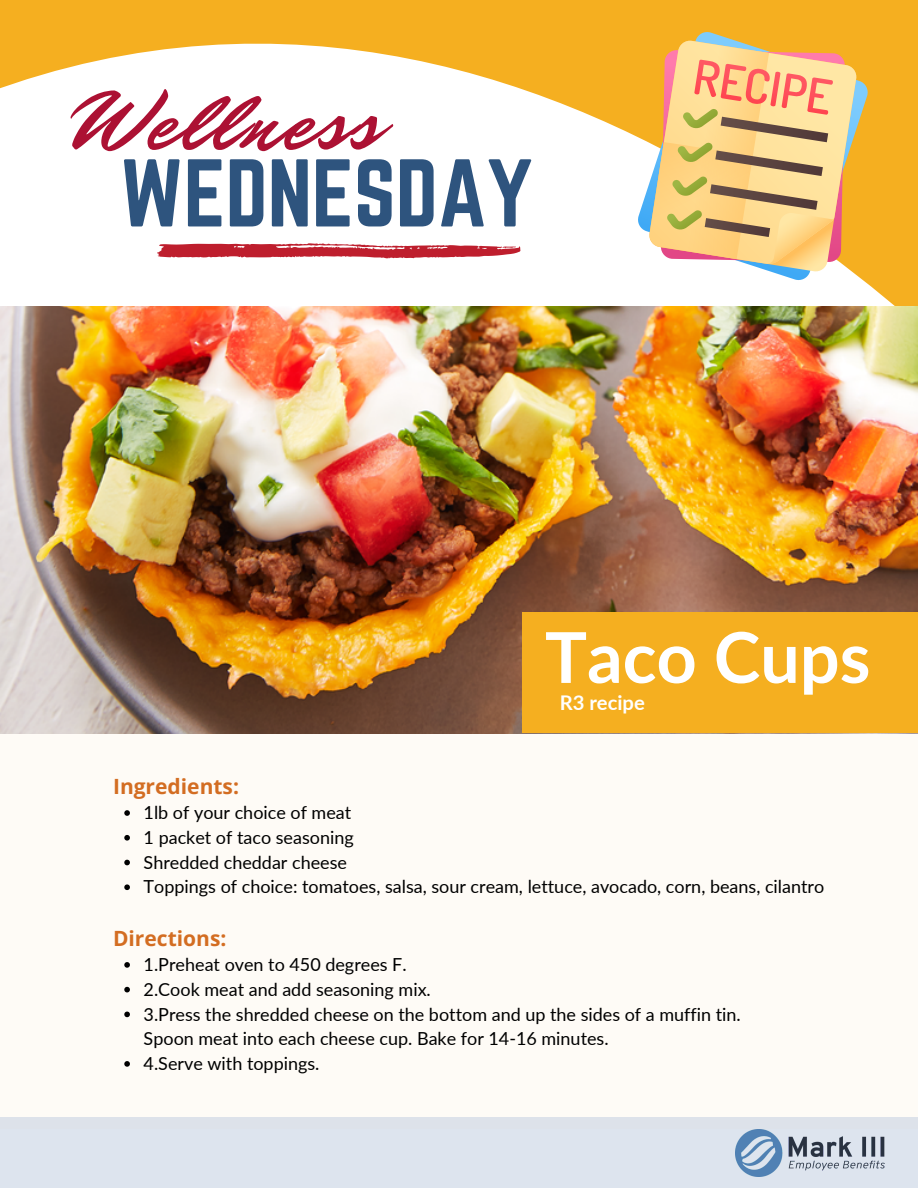
<style>
.page{position:relative;width:918px;height:1188px;background:#fff}
.page>*{position:absolute;margin:0;border:0;box-sizing:border-box;transform-origin:0 0}
.t1{font:85.65px "Mr Dafoe";letter-spacing:.03em;color:#ac1133}
.t2{font:84px "Norwester";color:#2e547e}
.t3{font:700 70.2px "Lato";color:#fff}
.t4{font:700 21px "Open Sans";color:#d36d22}
.t5{font:700 20.25px "Lato";color:#fff}
.t6{font:18px/24.8px "Lato";color:#000}
</style>
<div class="page">
<div style="left:0;top:454px;width:918px;height:675px;background:#fefbf6"></div>
<svg style="left:0;top:0;width:918px;height:307px"></svg>
<img style="left:0;top:307px;width:918px;height:426px">
<div style="left:522px;top:612px;width:396px;height:121px;background:#f5af20"></div>
<div style="left:0;top:1118px;width:918px;height:70px;background:#dde4ee"></div>
<img style="left:736px;top:1129px;width:149px;height:48px">
<svg style="left:156px;top:243px;width:365px;height:15px"></svg>
<svg style="left:631px;top:25px;width:243px;height:262px;fill:#f5af20"></svg>
<svg style="left:634px;top:27px;width:238px;height:258px;fill:#f5af20"></svg>
<svg style="left:842px;top:39px;width:16px;height:234px;background:#e8be5b"></svg>
<svg style="left:648px;top:39px;width:194px;height:234px;background:#e9c085"></svg>
<svg style="left:124px;top:810px;width:6px;height:6px"></svg>
<svg style="left:124px;top:835px;width:6px;height:6px"></svg>
<svg style="left:124px;top:860px;width:6px;height:5px"></svg>
<svg style="left:124px;top:884px;width:6px;height:6px"></svg>
<svg style="left:124px;top:962px;width:6px;height:6px"></svg>
<svg style="left:124px;top:987px;width:6px;height:5px"></svg>
<svg style="left:124px;top:1012px;width:6px;height:5px"></svg>
<svg style="left:124px;top:1061px;width:6px;height:6px"></svg>
<p class="t1" style="left:73px;top:64px;width:307px">Wellness</p>
<p class="t2" style="left:120px;top:142px;width:415px">WEDNESDAY</p>
<p class="t3" style="left:545px;top:614px;width:327px">Taco Cups</p>
<h1 class="t5" style="left:560px;top:690px;width:87px">R3 recipe</h1>
<h3 class="t4" style="left:113px;top:772px;width:127px">Ingredients:</h3>
<h4 class="t6" style="left:144px;top:800px;width:209px">1lb of your choice of meat</h4>
<h4 class="t6" style="left:144px;top:825px;width:212px">1 packet of taco seasoning</h4>
<p class="t6" style="left:144px;top:849px;width:205px">Shredded cheddar cheese</p>
<p class="t6" style="left:144px;top:874px;width:682px">Toppings of choice: tomatoes, salsa, sour cream, lettuce, avocado, corn, beans, cilantro</p>
<p class="t4" style="left:113px;top:924px;width:115px">Directions:</p>
<p class="t6" style="left:144px;top:952px;width:265px">1.Preheat oven to 450 degrees F.</p>
<h4 class="t6" style="left:144px;top:976px;width:289px">2.Cook meat and add seasoning mix.</h4>
<p class="t6" style="left:144px;top:1001px;width:599px">3.Press the shredded cheese on the bottom and up the sides of a muffin tin.<br>Spoon meat into each cheese cup. Bake for 14-16 minutes.</p>
<p class="t6" style="left:144px;top:1051px;width:177px">4.Serve with toppings.</p>
</div>
